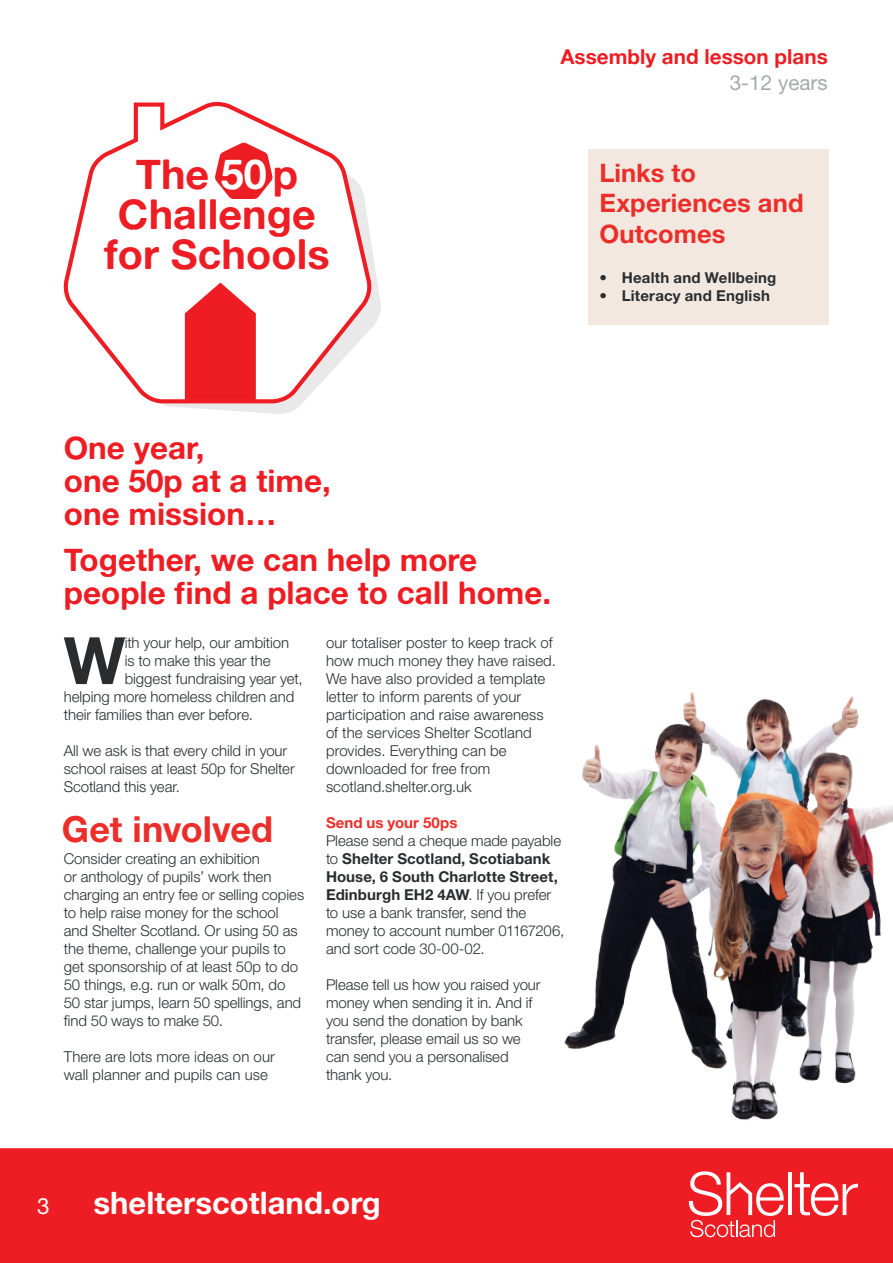
<style>
.page{position:relative;width:893px;height:1263px;background:#fff}
.page>*{position:absolute;margin:0;border:0;box-sizing:border-box;transform-origin:0 0}
.t1{font:700 65.4px "Helvetica Neue CE";color:#292d2f}
.t2{font:41.4px/39.6px "Alte Haas Grotesk Bold";color:#ee1d23;text-align:center}
.t3{font:700 36px "Helvetica Neue CE";color:#eb2e2a}
.t4{font:31.5px/33px "Alte Haas Grotesk Bold";color:#ee1d23}
.t5{font:31.05px "Alte Haas Grotesk Bold";color:#fff}
.t6{font:700 25.5px/30.6px "Helvetica Neue CE";letter-spacing:.005em;color:#eb2e2a}
.t7{font:22.5px "Alte Haas Grotesk";color:#fff}
.t8{font:20.7px "Alte Haas Grotesk Bold";color:#ee1d23}
.t9{font:20.7px "Alte Haas Grotesk";color:#a5a9ac}
.t10{font:300 15px/18px "Helvetica Neue CE";letter-spacing:-.005em;color:#292d2f}
.t11{font:700 15px "Helvetica Neue CE";letter-spacing:.015em;color:#292d2f}
.t12{font:700 15px "Helvetica Neue CE";letter-spacing:.005em;color:#eb2e2a}
.s1{color:#fff}
.s2{font-weight:700}
</style>
<div class="page">
<div style="left:0;top:1148px;width:893px;height:115px;background:#ee1d23"></div>
<svg style="left:794px;top:1172px;width:64px;height:44px"></svg>
<hr style="left:788px;top:1172px;width:4px;height:43px;background:#fff">
<svg style="left:689px;top:1171px;width:95px;height:66px"></svg>
<img style="left:564px;top:692px;width:329px;height:428px">
<div style="left:588px;top:149px;width:241px;height:175px;background:#f3e8e0"></div>
<svg style="left:165px;top:263px;width:216px;height:151px"></svg>
<svg style="left:63px;top:101px;width:311px;height:304px"></svg>
<svg style="left:185px;top:283px;width:71px;height:117px"></svg>
<svg style="left:215px;top:142px;width:58px;height:57px"></svg>
<h2 class="t2" style="left:104px;top:154px;width:227px">The <span class="s1">50</span> p<br>Challenge for Schools</h2>
<h3 class="t8" style="left:560px;top:43px;width:269px">Assembly and lesson plans</h3>
<h3 class="t9" style="left:730px;top:70px;width:100px">3-12 years</h3>
<h3 class="t6" style="left:599px;top:158px;width:206px">Links to<br>Experiences and<br>Outcomes</h3>
<p class="t11" style="left:599px;top:268px;width:178px">• Health and Wellbeing</p>
<p class="t11" style="left:599px;top:286px;width:172px">• Literacy and English</p>
<h3 class="t4" style="left:64px;top:431px;width:269px">One year,<br>one 50p at a time, one mission…</h3>
<h3 class="t4" style="left:64px;top:542px;width:489px">Together, we can help more people find a place to call home.</h3>
<p class="t10" style="left:326px;top:634px;width:231px">our totaliser poster to keep track of how much money they have raised.<br>We have also provided a template letter to inform parents of your participation and raise awareness of the services Shelter Scotland provides. Everything can be downloaded for free from scotland.shelter.org.uk</p>
<p class="t12" style="left:326px;top:813px;width:133px">Send us your 50ps</p>
<p class="t10" style="left:326px;top:832px;width:240px">Please send a cheque made payable to <span class="s2">Shelter Scotland, Scotiabank<br>House, 6 South Charlotte Street,<br>Edinburgh EH2 4AW</span>. If you prefer to use a bank transfer, send the money to account number 01167206, and sort code 30-00-02.</p>
<p class="t10" style="left:326px;top:976px;width:216px">Please tell us how you raised your money when sending it in. And if you send the donation by bank transfer, please email us so we can send you a personalised thank you.</p>
<h1 class="t1" style="left:64px;top:620px;width:63px">W</h1>
<p class="t10" style="left:125px;top:634px;width:166px">ith your help, our ambition</p>
<p class="t10" style="left:125px;top:652px;width:147px">is to make this year the</p>
<p class="t10" style="left:125px;top:670px;width:180px">biggest fundraising year yet,</p>
<p class="t10" style="left:64px;top:688px;width:232px">helping more homeless children and</p>
<p class="t10" style="left:64px;top:706px;width:191px">their families than ever before.</p>
<p class="t10" style="left:64px;top:742px;width:233px">All we ask is that every child in your school raises at least 50p for Shelter<br>Scotland this year.</p>
<h3 class="t3" style="left:62px;top:807px;width:213px">Get involved</h3>
<p class="t10" style="left:64px;top:850px;width:242px">Consider creating an exhibition<br>or anthology of pupils’ work then charging an entry fee or selling copies to help raise money for the school and Shelter Scotland. Or using 50 as the theme, challenge your pupils to get sponsorship of at least 50p to do 50 things, e.g. run or walk 50m, do 50 star jumps, learn 50 spellings, and find 50 ways to make 50.</p>
<p class="t10" style="left:64px;top:1048px;width:213px">There are lots more ideas on our wall planner and pupils can use</p>
<h3 class="t7" style="left:37px;top:1193px;width:14px">3</h3>
<h3 class="t5" style="left:94px;top:1184px;width:289px">shelterscotland.org</h3>
</div>
